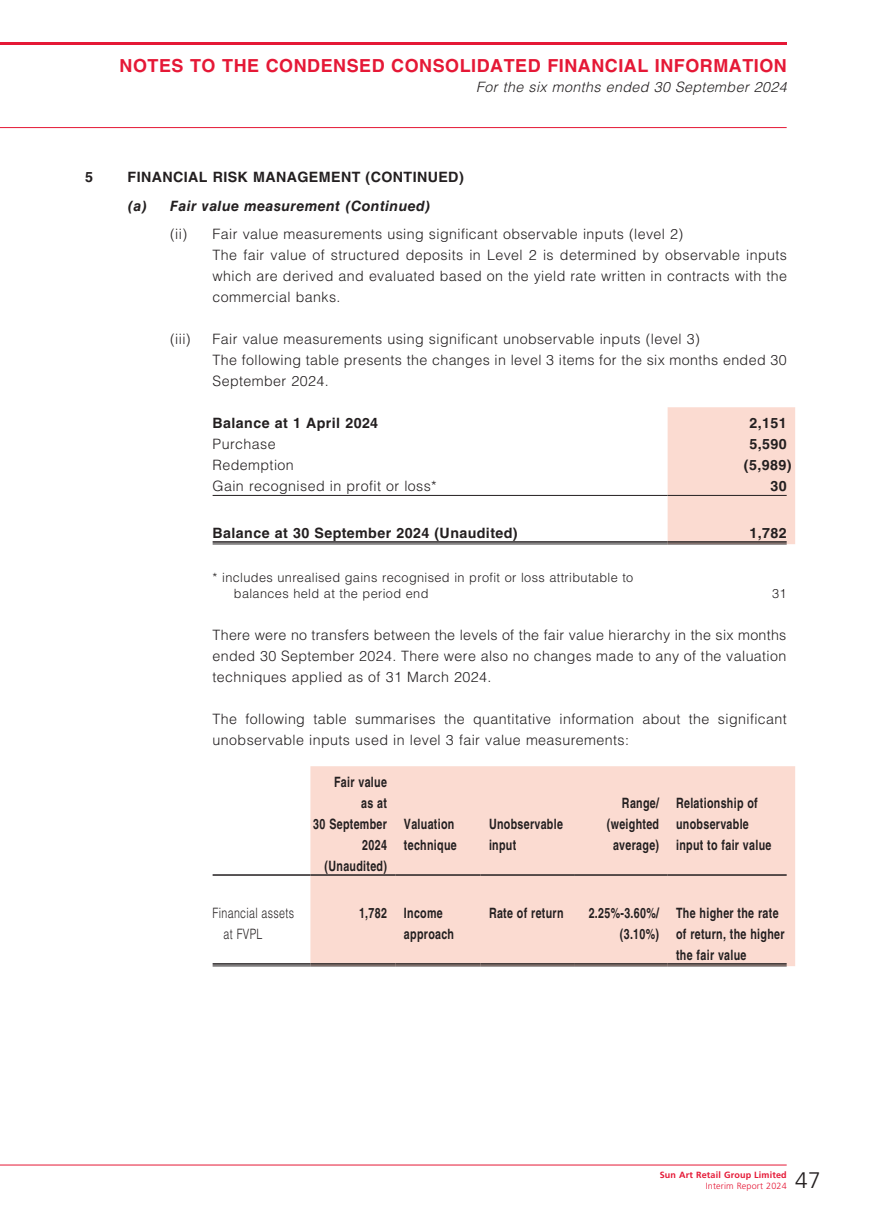
<style>
.page{position:relative;width:893px;height:1212px;background:#fff}
.page>*{position:absolute;margin:0;border:0;box-sizing:border-box;transform-origin:0 0}
.t1{font:300 22.5px "Frutiger LT Std";color:#231f20}
.t2{font:700 18px "Helvetica LT Std";letter-spacing:.03em;color:#e51836}
.t3{font:300 14.25px/21px "Helvetica LT Std";letter-spacing:.03em;color:#231f20}
.t4{font:700 14.25px/21px "Helvetica LT Std";letter-spacing:.03em;color:#231f20;scale:.75 1}
.t5{font:700 14.25px "Helvetica LT Std";letter-spacing:.03em;color:#231f20}
.t6{font:italic 300 14.25px "Helvetica LT Std";letter-spacing:.03em;color:#231f20}
.t7{font:italic 700 14.25px "Helvetica LT Std";letter-spacing:.03em;color:#231f20}
.t8{font:300 14.25px/21px "Helvetica LT Std";letter-spacing:.03em;color:#231f20;scale:.75 1}
.t9{font:300 12.75px/16.5px "Helvetica LT Std";letter-spacing:.03em;color:#231f20}
.t10{font:700 9px "Frutiger LT Std";letter-spacing:.02em;color:#e51836}
.t11{font:300 9px "Frutiger LT Std";letter-spacing:.02em;color:#e51836}
</style>
<div class="page">
<hr style="left:0;top:43px;width:787px;height:2px;background:#e51836">
<hr style="left:0;top:127px;width:787px;height:1px;background:#e51836">
<hr style="left:0;top:1164px;width:787px;height:1px;background:#e51836">
<div style="left:668px;top:407px;width:127px;height:137px;background:#fbdbd1"></div>
<hr style="left:213px;top:495px;width:455px;height:1px;background:#231f20">
<hr style="left:668px;top:495px;width:119px;height:1px;background:#231f20">
<hr style="left:213px;top:541px;width:455px;height:2px;background:#231f20">
<hr style="left:213px;top:544px;width:455px;height:1px;background:#231f20">
<hr style="left:668px;top:541px;width:119px;height:2px;background:#231f20">
<hr style="left:668px;top:544px;width:119px;height:1px;background:#231f20">
<div style="left:310px;top:766px;width:485px;height:200px;background:#fbdbd1"></div>
<hr style="left:213px;top:874px;width:97px;height:2px;background:#231f20">
<hr style="left:310px;top:874px;width:85px;height:2px;background:#231f20">
<hr style="left:395px;top:874px;width:85px;height:2px;background:#231f20">
<hr style="left:480px;top:874px;width:94px;height:2px;background:#231f20">
<hr style="left:574px;top:874px;width:94px;height:2px;background:#231f20">
<hr style="left:668px;top:874px;width:119px;height:2px;background:#231f20">
<hr style="left:213px;top:963px;width:97px;height:2px;background:#231f20">
<hr style="left:213px;top:966px;width:97px;height:1px;background:#231f20">
<hr style="left:310px;top:963px;width:85px;height:2px;background:#231f20">
<hr style="left:310px;top:966px;width:85px;height:1px;background:#231f20">
<hr style="left:395px;top:963px;width:85px;height:2px;background:#231f20">
<hr style="left:395px;top:966px;width:85px;height:1px;background:#231f20">
<hr style="left:480px;top:963px;width:94px;height:2px;background:#231f20">
<hr style="left:480px;top:966px;width:94px;height:1px;background:#231f20">
<hr style="left:574px;top:963px;width:94px;height:2px;background:#231f20">
<hr style="left:574px;top:966px;width:94px;height:1px;background:#231f20">
<hr style="left:668px;top:963px;width:119px;height:2px;background:#231f20">
<hr style="left:668px;top:966px;width:119px;height:1px;background:#231f20">
<p class="t2" style="left:120px;top:55px;width:669px">NOTES TO THE CONDENSED CONSOLIDATED FINANCIAL INFORMATION</p>
<p class="t6" style="left:476px;top:78px;width:312px">For the six months ended 30 September 2024</p>
<p class="t5" style="left:85px;top:168px;width:9px">5</p>
<p class="t5" style="left:128px;top:168px;width:338px">FINANCIAL RISK MANAGEMENT (CONTINUED)</p>
<p class="t7" style="left:128px;top:197px;width:305px">(a) Fair value measurement (Continued)</p>
<p class="t3" style="left:213px;top:224px;width:576px;text-indent:-43px">(ii) Fair value measurements using significant observable inputs (level 2)<br>The fair value of structured deposits in Level 2 is determined by observable inputs which are derived and evaluated based on the yield rate written in contracts with the commercial banks.</p>
<p class="t3" style="left:170px;top:329px;width:22px">(iii)</p>
<p class="t3" style="left:213px;top:329px;width:576px">Fair value measurements using significant unobservable inputs (level 3)<br>The following table presents the changes in level 3 items for the six months ended 30<br>September 2024.</p>
<p class="t5" style="left:213px;top:415px;width:167px">Balance at 1 April 2024</p>
<p class="t5" style="left:749px;top:415px;width:39px">2,151</p>
<p class="t3" style="left:213px;top:434px;width:64px">Purchase</p>
<p class="t5" style="left:749px;top:436px;width:39px">5,590</p>
<p class="t3" style="left:213px;top:455px;width:83px">Redemption</p>
<p class="t5" style="left:744px;top:457px;width:49px">(5,989)</p>
<p class="t3" style="left:213px;top:476px;width:226px">Gain recognised in profit or loss*</p>
<p class="t5" style="left:770px;top:478px;width:18px">30</p>
<p class="t5" style="left:213px;top:524px;width:307px">Balance at 30 September 2024 (Unaudited)</p>
<p class="t5" style="left:749px;top:524px;width:39px">1,782</p>
<p class="t9" style="left:234px;top:569px;width:401px;text-indent:-21px">* includes unrealised gains recognised in profit or loss attributable to balances held at the period end</p>
<p class="t9" style="left:772px;top:585px;width:16px">31</p>
<p class="t3" style="left:213px;top:624px;width:575px;text-align:justify">There were no transfers between the levels of the fair value hierarchy in the six months ended 30 September 2024. There were also no changes made to any of the valuation techniques applied as of 31 March 2024.</p>
<p class="t3" style="left:213px;top:708px;width:576px">The following table summarises the quantitative information about the significant unobservable inputs used in level 3 fair value measurements:</p>
<p class="t4" style="left:313px;top:771px;width:100px;text-align:right">Fair value<br>as at<br>30 September<br>2024</p>
<p class="t4" style="left:607px;top:792px;width:71px;text-align:right">Range/ (weighted average)</p>
<p class="t4" style="left:676px;top:792px;width:129px">Relationship of unobservable input to fair value</p>
<p class="t4" style="left:404px;top:813px;width:72px">Valuation technique</p>
<p class="t4" style="left:489px;top:813px;width:100px">Unobservable input</p>
<p class="t4" style="left:325px;top:855px;width:85px">(Unaudited)</p>
<p class="t8" style="left:224px;top:902px;width:95px;text-indent:-11px">Financial assets at FVPL</p>
<p class="t4" style="left:404px;top:902px;width:68px;text-indent:-45px">1,782 Income approach</p>
<p class="t4" style="left:489px;top:902px;width:101px">Rate of return</p>
<p class="t4" style="left:589px;top:902px;width:95px;text-align:right">2.25%-3.60%/ (3.10%)</p>
<p class="t4" style="left:676px;top:902px;width:146px">The higher the rate of return, the higher the fair value</p>
<p class="t10" style="left:660px;top:1169px;width:128px">Sun Art Retail Group Limited</p>
<p class="t11" style="left:706px;top:1180px;width:82px">Interim Report 2024</p>
<h1 class="t1" style="left:795px;top:1167px;width:27px">47</h1>
</div>
